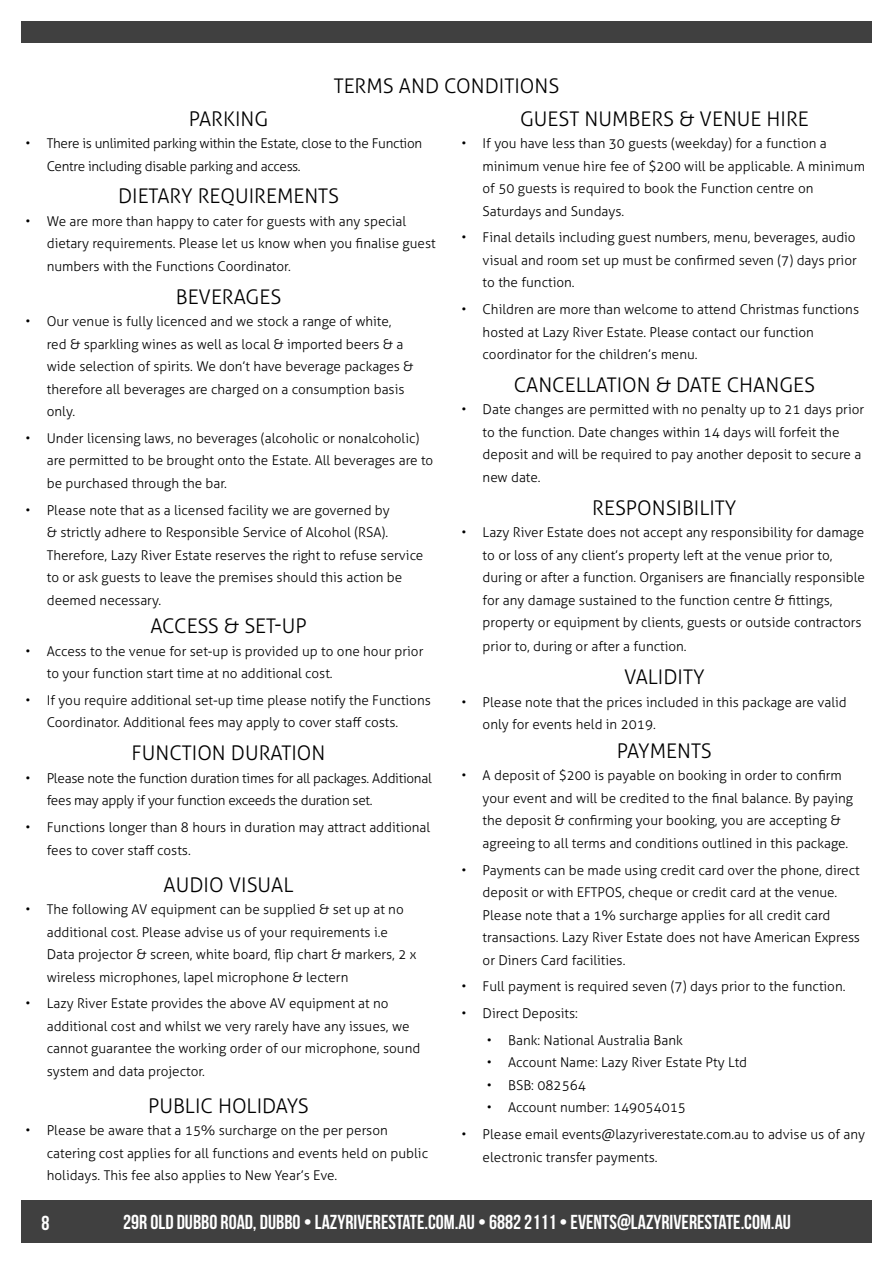
<style>
.page{position:relative;width:893px;height:1263px;background:#fff}
.page>*{position:absolute;margin:0;border:0;box-sizing:border-box;transform-origin:0 0}
.t1{font:300 20.25px "Aller";color:#000}
.t2{font:20.25px "Bebas Neue";color:#fff}
.t3{font:300 13.5px/22.5px "Aller";color:#000}
.t4{font:300 13.5px/22.5px "Aller";letter-spacing:-.02em;color:#000}
</style>
<div class="page">
<div style="left:21px;top:1200px;width:851px;height:43px;background:#404040"></div>
<div style="left:21px;top:21px;width:851px;height:22px;background:#404040"></div>
<h1 class="t1" style="left:334px;top:73px;width:227px">terms and conditions</h1>
<h1 class="t1" style="left:189px;top:106px;width:12px">PARKING</h1>
<p class="t4" style="left:47px;top:132px;width:377px;text-indent:-21px">• There is unlimited parking within the Estate, close to the Function<br>Centre including disable parking and access.</p>
<h1 class="t1" style="left:118px;top:184px;width:43px">DI ETARY</h1>
<h1 class="t1" style="left:198px;top:184px;width:35px">REQUIR</h1>
<h1 class="t1" style="left:266px;top:184px;width:50px">EM ENTS</h1>
<p class="t3" style="left:47px;top:210px;width:390px;text-indent:-21px">• We are more than happy to cater for guests with any special dietary requirements. Please let us know when you finalise guest numbers with the Functions Coordinator.</p>
<h1 class="t1" style="left:176px;top:284px;width:59px">BEVERAG</h1>
<h1 class="t1" style="left:259px;top:284px;width:21px">ES</h1>
<p class="t3" style="left:47px;top:310px;width:368px;text-indent:-21px">• Our venue is fully licenced and we stock a range of white, red &amp; sparkling wines as well as local &amp; imported beers &amp; a wide selection of spirits. We don’t have beverage packages &amp; therefore all beverages are charged on a consumption basis only.</p>
<p class="t3" style="left:47px;top:427px;width:388px;text-indent:-21px">• Under licensing laws, no beverages (alcoholic or nonalcoholic) are permitted to be brought onto the Estate. All beverages are to be purchased through the bar.</p>
<p class="t3" style="left:47px;top:499px;width:378px;text-indent:-21px">• Please note that as a licensed facility we are governed by<br>&amp; strictly adhere to Responsible Service of Alcohol (RSA).<br>Therefore, Lazy River Estate reserves the right to refuse service to or ask guests to leave the premises should this action be deemed necessary.</p>
<h1 class="t1" style="left:150px;top:614px;width:158px">ACCESS &amp; SET-UP</h1>
<p class="t3" style="left:47px;top:640px;width:378px;text-indent:-21px">• Access to the venue for set-up is provided up to one hour prior to your function start time at no additional cost.</p>
<p class="t3" style="left:47px;top:689px;width:386px;text-indent:-21px">• If you require additional set-up time please notify the Functions<br>Coordinator. Additional fees may apply to cover staff costs.</p>
<h1 class="t1" style="left:132px;top:741px;width:23px">FUNCTION</h1>
<h1 class="t1" style="left:231px;top:741px;width:13px">DURATION</h1>
<p class="t4" style="left:47px;top:767px;width:386px;text-indent:-21px">• Please note the function duration times for all packages. Additional fees may apply if your function exceeds the duration set.</p>
<p class="t3" style="left:47px;top:816px;width:385px;text-indent:-21px">• Functions longer than 8 hours in duration may attract additional fees to cover staff costs.</p>
<h1 class="t1" style="left:164px;top:872px;width:13px">AUDIO</h1>
<h1 class="t1" style="left:229px;top:872px;width:12px">VISUA</h1>
<h1 class="t1" style="left:283px;top:872px;width:12px">L</h1>
<p class="t3" style="left:47px;top:898px;width:371px;text-indent:-21px">• The following AV equipment can be supplied &amp; set up at no additional cost. Please advise us of your requirements i.e Data projector &amp; screen, white board, flip chart &amp; markers, 2 x wireless microphones, lapel microphone &amp; lectern</p>
<p class="t3" style="left:47px;top:992px;width:375px;text-indent:-21px">• Lazy River Estate provides the above AV equipment at no additional cost and whilst we very rarely have any issues, we cannot guarantee the working order of our microphone, sound system and data projector.</p>
<h1 class="t1" style="left:148px;top:1093px;width:13px">PUB</h1>
<h1 class="t1" style="left:185px;top:1093px;width:83px">LIC HOLIDAYS</h1>
<p class="t3" style="left:47px;top:1119px;width:383px;text-indent:-21px">• Please be aware that a 15% surcharge on the per person catering cost applies for all functions and events held on public holidays. This fee also applies to New Year’s Eve.</p>
<h1 class="t1" style="left:520px;top:106px;width:290px">GUEST NUMBERS &amp; VENUE HIRE</h1>
<p class="t3" style="left:483px;top:132px;width:384px;text-indent:-21px">• If you have less than 30 guests (weekday) for a function a minimum venue hire fee of $200 will be applicable. A minimum of 50 guests is required to book the Function centre on Saturdays and Sundays.</p>
<p class="t3" style="left:483px;top:226px;width:376px;text-align:justify;text-indent:-21px">• Final details including guest numbers, menu, beverages, audio visual and room set up must be confirmed seven (7) days prior to the function.</p>
<p class="t3" style="left:483px;top:298px;width:378px;text-indent:-21px">• Children are more than welcome to attend Christmas functions hosted at Lazy River Estate. Please contact our function coordinator for the children’s menu.</p>
<h1 class="t1" style="left:514px;top:373px;width:303px">CANCELLATION &amp; DATE CHANGES</h1>
<p class="t3" style="left:483px;top:398px;width:383px;text-indent:-21px">• Date changes are permitted with no penalty up to 21 days prior to the function. Date changes within 14 days will forfeit the deposit and will be required to pay another deposit to secure a new date.</p>
<h1 class="t1" style="left:592px;top:495px;width:34px">RESPONSIBI</h1>
<h1 class="t1" style="left:699px;top:495px;width:20px">LITY</h1>
<p class="t3" style="left:483px;top:521px;width:384px;text-indent:-21px">• Lazy River Estate does not accept any responsibility for damage to or loss of any client’s property left at the venue prior to, during or after a function. Organisers are financially responsible for any damage sustained to the function centre &amp; fittings, property or equipment by clients, guests or outside contractors</p>
<p class="t3" style="left:483px;top:635px;width:206px">prior to, during or after a function.</p>
<h1 class="t1" style="left:624px;top:665px;width:44px">VALIDITY</h1>
<p class="t3" style="left:483px;top:691px;width:366px;text-indent:-21px">• Please note that the prices included in this package are valid only for events held in 2019.</p>
<h1 class="t1" style="left:617px;top:738px;width:13px">PAYM</h1>
<h1 class="t1" style="left:666px;top:738px;width:23px">ENTS</h1>
<p class="t3" style="left:483px;top:764px;width:372px;text-indent:-21px">• A deposit of $200 is payable on booking in order to confirm your event and will be credited to the final balance. By paying the deposit &amp; confirming your booking, you are accepting &amp; agreeing to all terms and conditions outlined in this package.</p>
<p class="t3" style="left:483px;top:858px;width:379px;text-indent:-21px">• Payments can be made using credit card over the phone, direct deposit or with EFTPOS, cheque or credit card at the venue.<br>Please note that a 1% surcharge applies for all credit card transactions. Lazy River Estate does not have American Express or Diners Card facilities.</p>
<p class="t3" style="left:461px;top:975px;width:386px">• Full payment is required seven (7) days prior to the function.</p>
<p class="t3" style="left:461px;top:1002px;width:118px">• Direct Deposits:</p>
<p class="t3" style="left:487px;top:1029px;width:197px">• Bank: National Australia Bank</p>
<p class="t3" style="left:487px;top:1051px;width:262px">• Account N ame: Lazy River Estate Pty Ltd</p>
<p class="t3" style="left:487px;top:1074px;width:101px">• BSB: 082564</p>
<p class="t3" style="left:487px;top:1096px;width:201px">• Account number: 149054015</p>
<p class="t3" style="left:483px;top:1123px;width:384px;text-indent:-21px">• Please email events@lazyriverestate.com.au to advise us of any electronic transfer payments.</p>
<h1 class="t2" style="left:42px;top:1212px;width:10px">8</h1>
<h1 class="t2" style="left:123px;top:1211px;width:669px">29R OLD DUBBO ROAD, DUBBO • LAZYRIVERESTATE.COM.AU • 6882 2111 • EVENTS@LAZYRIVERESTATE.COM.AU</h1>
</div>
